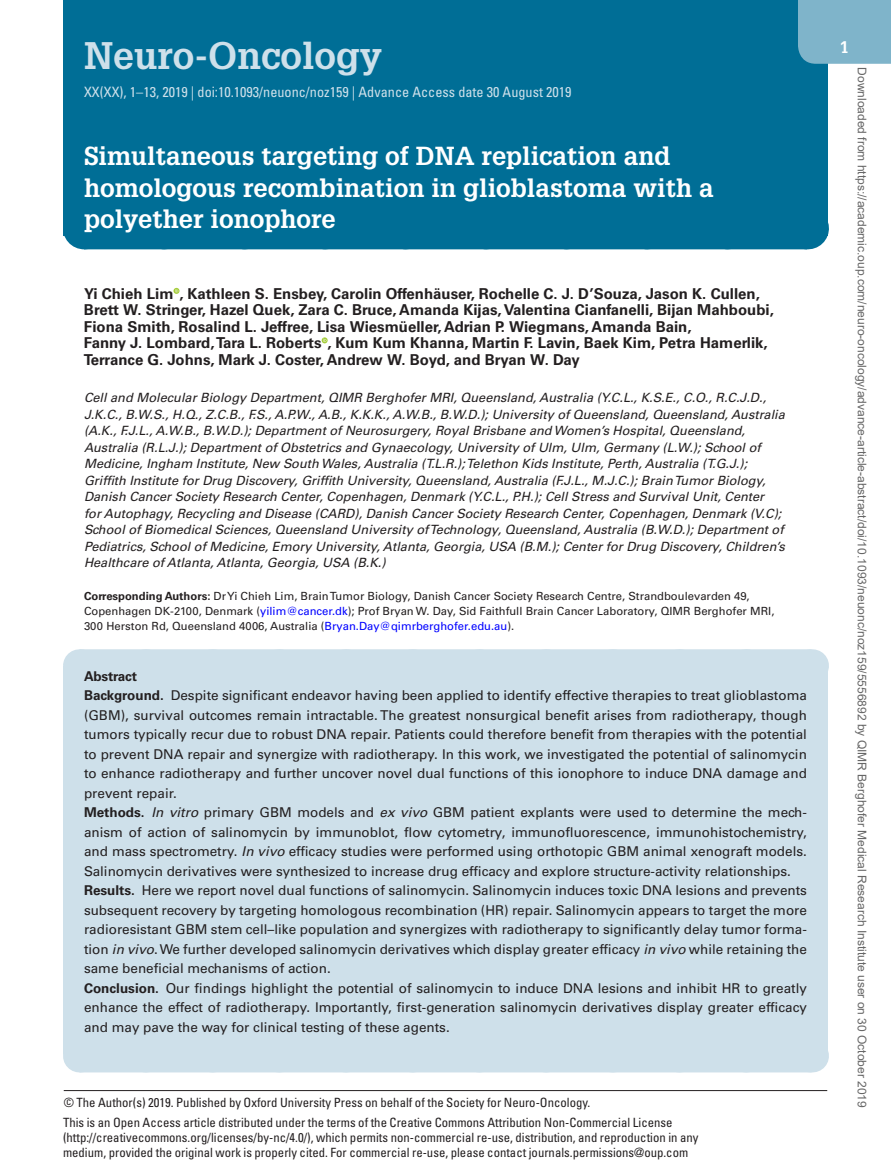
<style>
.page{position:relative;width:891px;height:1175px;background:#fff}
.page>*{position:absolute;margin:0;border:0;box-sizing:border-box;transform-origin:0 0}
.t1{font:700 37.5px "Glypha LT Std";color:#cee0ea}
.t2{font:700 25.5px/31.5px "Glypha LT Std";color:#fff}
.t3{font:700 16.5px "Glypha LT Std";color:#fff}
.t4{font:700 15px/16.5px "Univers LT Std";color:#231f20}
.t5{font:condensed 14.25px "Univers LT Std";color:#cee0ea}
.t6{font:13.5px/19.5px "Univers LT Std";color:#231f20}
.t7{font:italic 12.75px/16.5px "Univers LT Std";color:#231f20}
.t8{font:condensed 12.75px/15px "Univers LT Std";color:#231f20}
.t9{font:12px "Arial";color:#666}
.t10{font:11.25px/15px "Univers LT Std";color:#231f20}
.s1{font-weight:700}
.s2{color:#00f}
.s3{font-style:italic}
</style>
<div class="page">
<div style="left:63px;top:0;width:765px;height:166px;background:#006e96"></div>
<div style="left:798px;top:0;width:93px;height:64px;background:#7fb4ca"></div>
<hr style="left:64px;top:1090px;width:763px;height:1px;background:#231f20">
<div style="left:63px;top:147px;width:765px;height:89px;background:#006e96"></div>
<div style="left:84px;top:207px;width:723px;height:42px;background:#006e96"></div>
<hr style="left:807px;top:207px;width:1px;height:42px;background:#006e96">
<div style="left:63px;top:666px;width:765px;height:18px;background:#cee0ea"></div>
<div style="left:80px;top:649px;width:732px;height:33px;background:#cee0ea"></div>
<svg style="left:150px;top:649px;width:628px;height:1px"></svg>
<hr style="left:812px;top:649px;width:1px;height:33px;background:#cee0ea">
<div style="left:63px;top:684px;width:765px;height:117px;background:#cee0ea"></div>
<div style="left:63px;top:801px;width:765px;height:78px;background:#cee0ea"></div>
<div style="left:63px;top:879px;width:765px;height:98px;background:#cee0ea"></div>
<div style="left:63px;top:977px;width:765px;height:76px;background:#cee0ea"></div>
<div style="left:80px;top:1039px;width:732px;height:33px;background:#cee0ea"></div>
<hr style="left:812px;top:1039px;width:1px;height:33px;background:#cee0ea">
<svg style="left:174px;top:288px;width:6px;height:6px"></svg>
<svg style="left:322px;top:337px;width:6px;height:6px"></svg>
<h1 class="t1" style="left:84px;top:32px;width:299px">Neuro-Oncology</h1>
<p class="t5" style="left:84px;top:83px;width:489px">XX(XX), 1–13, 2019 | doi:10.1093/neuonc/noz159 | Advance Access date 30 August 2019</p>
<h2 class="t2" style="left:84px;top:140px;width:631px">Simultaneous targeting of DNA replication and homologous recombination in glioblastoma with a polyether ionophore</h2>
<p class="t4" style="left:84px;top:285px;width:691px">Yi Chieh Lim , Kathleen S. Ensbey, Carolin Offenhäuser, Rochelle C. J. D’Souza, Jason K. Cullen, Brett W. Stringer, Hazel Quek, Zara C. Bruce, Amanda Kijas, Valentina Cianfanelli, Bijan Mahboubi, Fiona Smith, Rosalind L. Jeffree, Lisa Wiesmüeller, Adrian P. Wiegmans, Amanda Bain,<br>Fanny J. Lombard, Tara L. Roberts , Kum Kum Khanna, Martin F. Lavin, Baek Kim, Petra Hamerlik, Terrance G. Johns, Mark J. Coster, Andrew W. Boyd, and Bryan W. Day</p>
<p class="t7" style="left:84px;top:390px;width:702px">Cell and Molecular Biology Department, QIMR Berghofer MRI, Queensland, Australia (Y.C.L., K.S.E., C.O., R.C.J.D., J.K.C., B.W.S., H.Q., Z.C.B., F.S., A.P.W., A.B., K.K.K., A.W.B., B.W.D.); University of Queensland, Queensland, Australia (A.K., F.J.L., A.W.B., B.W.D.); Department of Neurosurgery, Royal Brisbane and Women’s Hospital, Queensland, Australia (R.L.J.); Department of Obstetrics and Gynaecology, University of Ulm, Ulm, Germany (L.W.); School of Medicine, Ingham Institute, New South Wales, Australia (T.L.R.); Telethon Kids Institute, Perth, Australia (T.G.J.); Griffith Institute for Drug Discovery, Griffith University, Queensland, Australia (F.J.L., M.J.C.); Brain Tumor Biology, Danish Cancer Society Research Center, Copenhagen, Denmark (Y.C.L., P.H.); Cell Stress and Survival Unit, Center<br>for Autophagy, Recycling and Disease (CARD), Danish Cancer Society Research Center, Copenhagen, Denmark (V.C); School of Biomedical Sciences, Queensland University of Technology, Queensland, Australia (B.W.D.); Department of Pediatrics, School of Medicine, Emory University, Atlanta, Georgia, USA (B.M.); Center for Drug Discovery, Children’s Healthcare of Atlanta, Atlanta, Georgia, USA (B.K.)</p>
<p class="t10" style="left:84px;top:588px;width:692px"><span class="s1">Corresponding Authors:</span> Dr Yi Chieh Lim, Brain Tumor Biology, Danish Cancer Society Research Centre, Strandboulevarden 49,<br>Copenhagen DK-2100, Denmark (<span class="s2">yilim@cancer.dk</span>); Prof Bryan W. Day, Sid Faithfull Brain Cancer Laboratory, QIMR Berghofer MRI,<br>300 Herston Rd, Queensland 4006, Australia (<span class="s2">Bryan.Day@qimrberghofer.edu.au</span>).</p>
<p class="t6" style="left:84px;top:666px;width:725px"><span class="s1">Abstract<br>Background.</span> Despite significant endeavor having been applied to identify effective therapies to treat glioblastoma (GBM), survival outcomes remain intractable. The greatest nonsurgical benefit arises from radiotherapy, though tumors typically recur due to robust DNA repair. Patients could therefore benefit from therapies with the potential to prevent DNA repair and synergize with radiotherapy. In this work, we investigated the potential of salinomycin to enhance radiotherapy and further uncover novel dual functions of this ionophore to induce DNA damage and prevent repair.<br><span class="s1">Methods.</span> <span class="s3">In vitro</span> primary GBM models and <span class="s3">ex vivo</span> GBM patient explants were used to determine the mech&shy;anism of action of salinomycin by immunoblot, flow cytometry, immunofluorescence, immunohistochemistry, and mass spectrometry. <span class="s3">In vivo</span> efficacy studies were performed using orthotopic GBM animal xenograft models.<br>Salinomycin derivatives were synthesized to increase drug efficacy and explore structure-activity relationships.<br><span class="s1">Results.</span> Here we report novel dual functions of salinomycin. Salinomycin induces toxic DNA lesions and prevents subsequent recovery by targeting homologous recombination (HR) repair. Salinomycin appears to target the more radioresistant GBM stem cell–like population and synergizes with radiotherapy to significantly delay tumor forma&shy;tion <span class="s3">in vivo</span>. We further developed salinomycin derivatives which display greater efficacy <span class="s3">in vivo</span> while retaining the same beneficial mechanisms of action.<br><span class="s1">Conclusion.</span> Our findings highlight the potential of salinomycin to induce DNA lesions and inhibit HR to greatly enhance the effect of radiotherapy. Importantly, first-generation salinomycin derivatives display greater efficacy and may pave the way for clinical testing of these agents.</p>
<p class="t8" style="left:64px;top:1095px;width:528px">© The Author(s) 2019. Published by Oxford University Press on behalf of the Society for Neuro-Oncology.</p>
<p class="t8" style="left:63px;top:1114px;width:637px">This is an Open Access article distributed under the terms of the Creative Commons Attribution Non-Commercial License (http://creativecommons.org/licenses/by-nc/4.0/), which permits non-commercial re-use, distribution, and reproduction in any medium, provided the original work is properly cited. For commercial re-use, please contact journals.permissions@oup.com</p>
<p class="t3" style="left:840px;top:37px;width:11px">1</p>
<p class="t9" style="left:866px;top:67px;width:1041px;rotate:90deg">Downloaded from https://academic.oup.com/neuro-oncology/advance-article-abstract/doi/10.1093/neuonc/noz159/5556892 by QIMR Berghofer Medical Research Institute user on 30 October 2019</p>
</div>
